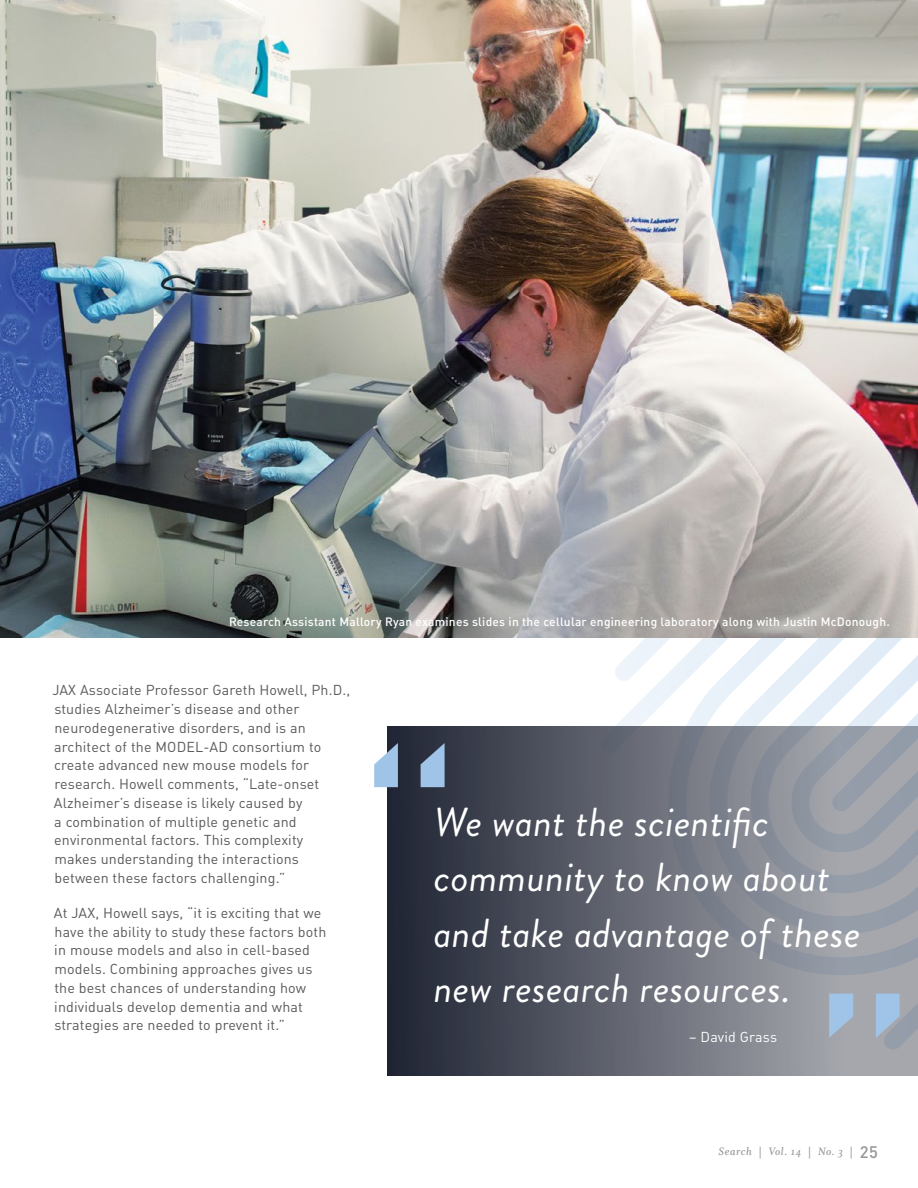
<style>
.page{position:relative;width:918px;height:1188px;background:#fff}
.page>*{position:absolute;margin:0;border:0;box-sizing:border-box;transform-origin:0 0}
.t1{font:italic 40.5px/55.5px "Brandon Grotesque";letter-spacing:.01em;color:#fff}
.t2{font:14.25px/18.8px "DINOT";letter-spacing:.01em;color:#58595b}
.t3{font:14.25px "DINOT";letter-spacing:.01em;color:#fff}
.t4{font:500 12px "DINOT";letter-spacing:.02em;color:#fff}
.t5{font:12px "Whitman Semibold Italic Os F";letter-spacing:.05em;color:#939598}
.s1{font-family:"DINOT";font-weight:500;font-size:16.5px}
</style>
<div class="page">
<svg style="left:616px;top:637px;width:287px;height:89px"></svg>
<svg style="left:585px;top:637px;width:273px;height:45px"></svg>
<img style="left:0;top:0;width:918px;height:637px">
<svg style="left:387px;top:726px;width:531px;height:350px;background:#696d78"></svg>
<svg style="left:829px;top:994px;width:71px;height:44px;background:#a1b5ca"></svg>
<svg style="left:374px;top:743px;width:71px;height:44px;background:#72879f"></svg>
<p class="t4" style="left:229px;top:614px;width:662px">Research Assistant Mallory Ryan examines slides in the cellular engineering laboratory along with Justin McDonough.</p>
<p class="t2" style="left:52px;top:681px;width:299px">JAX Associate Professor Gareth Howell, Ph.D., studies Alzheimer’s disease and other neurodegenerative disorders, and is an architect of the MODEL-AD consortium to create advanced new mouse models for research. Howell comments, “Late‑onset Alzheimer’s disease is likely caused by<br>a combination of multiple genetic and environmental factors. This complexity<br>makes understanding the interactions between these factors challenging.”</p>
<p class="t2" style="left:54px;top:903px;width:274px">At JAX, Howell says, “it is exciting that we have the ability to study these factors both in mouse models and also in cell-based models. Combining approaches gives us the best chances of understanding how individuals develop dementia and what strategies are needed to prevent it.”</p>
<h1 class="t1" style="left:434px;top:795px;width:428px">We want the scientific community to know about and take advantage of these new research resources.</h1>
<p class="t3" style="left:689px;top:1027px;width:89px">– David Grass</p>
<p class="t5" style="left:718px;top:1145px;width:161px">Search | Vol. 14 | No. 3 | <span class="s1">25</span></p>
</div>
